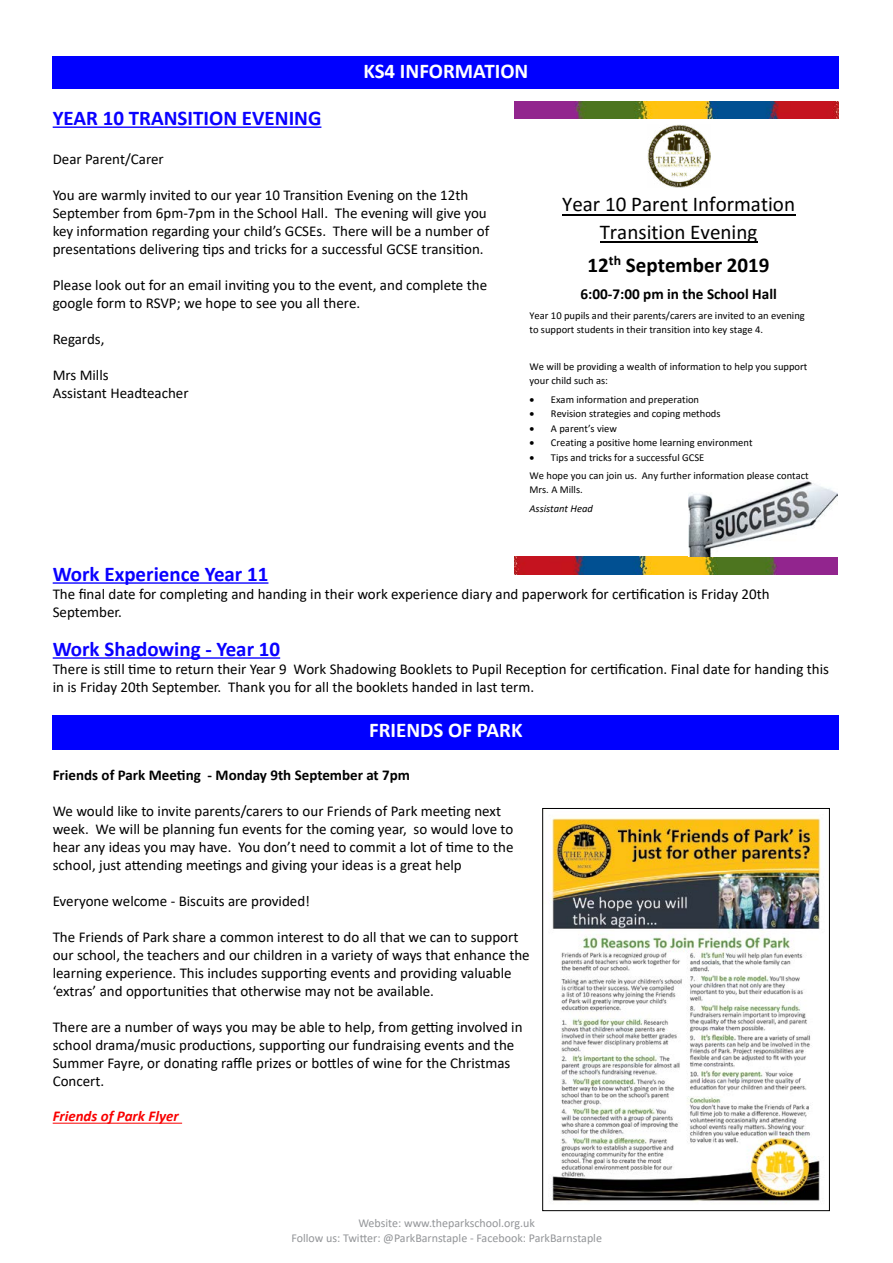
<style>
.page{position:relative;width:893px;height:1263px;background:#fff}
.page>*{position:absolute;margin:0;border:0;box-sizing:border-box;transform-origin:0 0}
.t1{font:700 21px "Calibri";color:#0a00ff}
.t2{font:21px/27.6px "Calibri";color:#000;text-align:center}
.t3{font:700 21px "Calibri";color:#fff}
.t4{font:700 21px "Calibri";color:#000}
.t5{font:700 15.3px "Calibri";color:#000}
.t6{font:15px/18px "Calibri";color:#000}
.t7{font:700 15px "Calibri";color:#000}
.t8{font:italic 700 15px "Calibri";color:#f90000}
.t9{font:12px/14.4px "Calibri";color:#939598;text-align:center}
.t10{font:10.5px/14px "Calibri";color:#000}
.t11{font:italic 10.5px "Calibri";color:#000}
</style>
<div class="page">
<hr style="left:53px;top:126px;width:268px;height:2px;background:#0a00ff">
<hr style="left:53px;top:582px;width:215px;height:2px;background:#0a00ff">
<hr style="left:53px;top:657px;width:227px;height:2px;background:#0a00ff">
<hr style="left:53px;top:1123px;width:129px;height:1px;background:#f90000">
<div style="left:53px;top:57px;width:786px;height:32px;background:#00f"></div>
<div style="left:53px;top:716px;width:786px;height:34px;background:#00f"></div>
<img style="left:514px;top:101px;width:325px;height:17px">
<img style="left:515px;top:557px;width:322px;height:17px">
<hr style="left:562px;top:214px;width:233px;height:1px;background:#000">
<hr style="left:600px;top:241px;width:158px;height:2px;background:#000">
<img style="left:648px;top:125px;width:63px;height:63px">
<img style="left:689px;top:481px;width:149px;height:75px">
<img style="left:548px;top:818px;width:273px;height:385px">
<div style="left:542px;top:808px;width:288px;height:403px;border:1px solid #000"></div>
<h1 class="t3" style="left:363px;top:57px;width:166px">KS4 INFORMATION</h1>
<h1 class="t1" style="left:53px;top:103px;width:270px">YEAR 10 TRANSITION EVENING</h1>
<p class="t6" style="left:53px;top:149px;width:113px">Dear Parent/Carer</p>
<p class="t6" style="left:53px;top:185px;width:438px">You are warmly invited to our year 10 Transition Evening on the 12th September from 6pm-7pm in the School Hall. The evening will give you key information regarding your child’s GCSEs. There will be a number of presentations delivering tips and tricks for a successful GCSE transition.</p>
<p class="t6" style="left:53px;top:275px;width:436px">Please look out for an email inviting you to the event, and complete the google form to RSVP; we hope to see you all there.</p>
<p class="t6" style="left:53px;top:329px;width:53px">Regards,</p>
<p class="t6" style="left:53px;top:365px;width:137px">Mrs Mills<br>Assistant Headteacher</p>
<h1 class="t2" style="left:562px;top:190px;width:234px">Year 10 Parent Information<br>Transition Evening</h1>
<h1 class="t4" style="left:588px;top:250px;width:184px">12<sup>th</sup> September 2019</h1>
<p class="t5" style="left:580px;top:283px;width:198px">6:00-7:00 pm in the School Hall</p>
<p class="t10" style="left:529px;top:308px;width:277px">Year 10 pupils and their parents/carers are invited to an evening to support students in their transition into key stage 4.</p>
<p class="t10" style="left:529px;top:359px;width:279px">We will be providing a wealth of information to help you support your child such as:</p>
<p class="t10" style="left:529px;top:392px;width:171px">• Exam information and preperation</p>
<p class="t10" style="left:529px;top:406px;width:193px">• Revision strategies and coping methods</p>
<p class="t10" style="left:529px;top:421px;width:89px">• A parent’s view</p>
<p class="t10" style="left:529px;top:435px;width:224px">• Creating a positive home learning environment</p>
<p class="t10" style="left:529px;top:447px;width:281px;line-height:18.6px">• Tips and tricks for a successful GCSE<br>We hope you can join us. Any further information please contact</p>
<p class="t10" style="left:529px;top:482px;width:55px">Mrs. A Mills.</p>
<p class="t11" style="left:529px;top:501px;width:65px">Assistant Head</p>
<h1 class="t1" style="left:53px;top:559px;width:217px">Work Experience Year 11</h1>
<p class="t6" style="left:53px;top:584px;width:718px">The final date for completing and handing in their work experience diary and paperwork for certification is Friday 20th<br>September.</p>
<h1 class="t1" style="left:53px;top:634px;width:229px">Work Shadowing - Year 10</h1>
<p class="t6" style="left:53px;top:659px;width:778px">There is still time to return their Year 9 Work Shadowing Booklets to Pupil Reception for certification. Final date for handing this in is Friday 20th September. Thank you for all the booklets handed in last term.</p>
<h1 class="t3" style="left:369px;top:715px;width:155px">FRIENDS OF PARK</h1>
<p class="t7" style="left:53px;top:764px;width:359px">Friends of Park Meeting - Monday 9th September at 7pm</p>
<p class="t6" style="left:53px;top:801px;width:462px">We would like to invite parents/carers to our Friends of Park meeting next week. We will be planning fun events for the coming year, so would love to hear any ideas you may have. You don’t need to commit a lot of time to the school, just attending meetings and giving your ideas is a great help</p>
<p class="t6" style="left:53px;top:891px;width:259px">Everyone welcome - Biscuits are provided!</p>
<p class="t6" style="left:53px;top:927px;width:479px">The Friends of Park share a common interest to do all that we can to support our school, the teachers and our children in a variety of ways that enhance the learning experience. This includes supporting events and providing valuable ‘extras’ and opportunities that otherwise may not be available.</p>
<p class="t6" style="left:53px;top:1017px;width:471px">There are a number of ways you may be able to help, from getting involved in school drama/music productions, supporting our fundraising events and the Summer Fayre, or donating raffle prizes or bottles of wine for the Christmas Concert.</p>
<p class="t8" style="left:53px;top:1106px;width:128px">Friends of Park Flyer</p>
<p class="t9" style="left:291px;top:1216px;width:312px">Website: www.theparkschool.org.uk<br>Follow us: Twitter: @ParkBarnstaple - Facebook: ParkBarnstaple</p>
</div>
